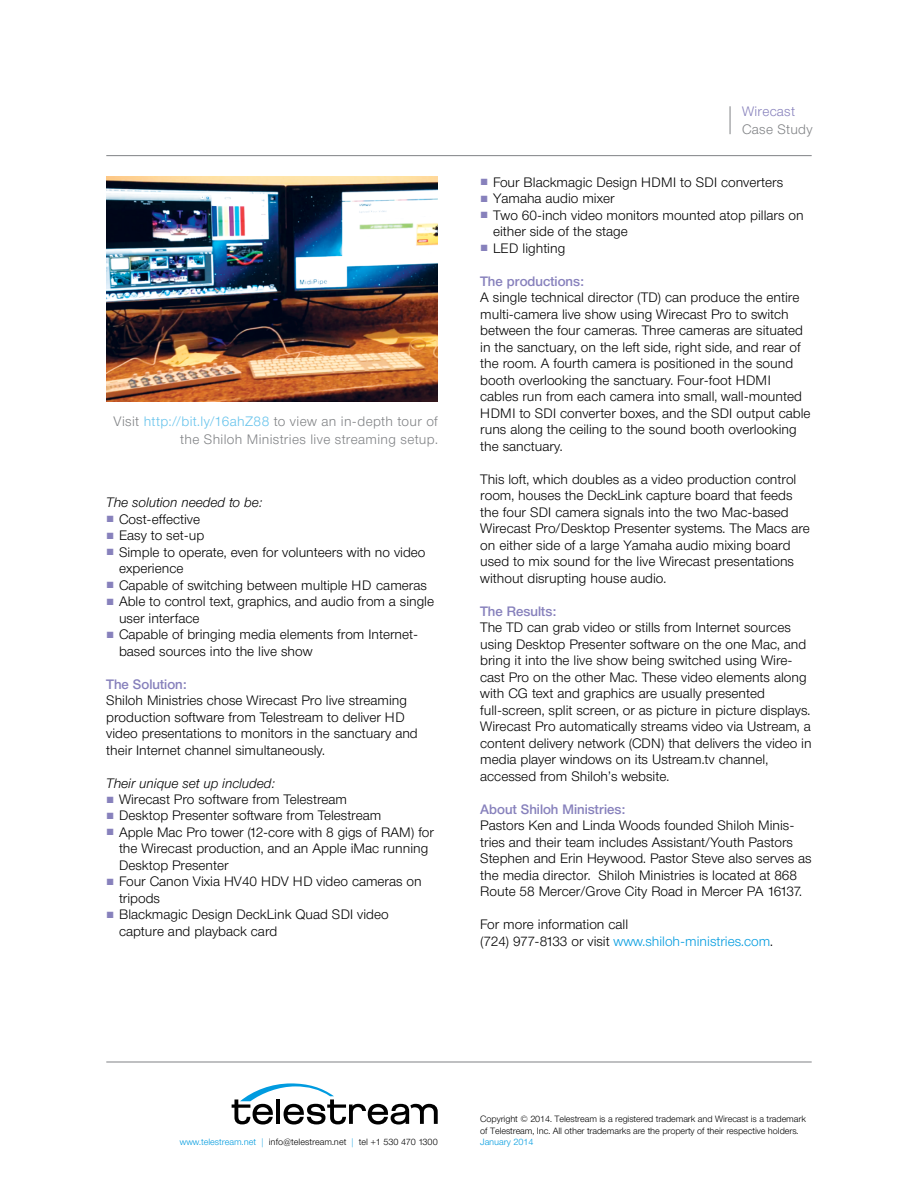
<style>
.page{position:relative;width:918px;height:1188px;background:#fff}
.page>*{position:absolute;margin:0;border:0;box-sizing:border-box;transform-origin:0 0}
.t1{font:300 13.5px/16.5px "Neue Helvetica BQ";color:#000}
.t2{font:300 13.5px/18.5px "Neue Helvetica BQ";letter-spacing:.025em;color:#808285;text-align:right}
.t3{font:500 13.5px "Neue Helvetica BQ";color:#8781bc}
.t4{font:italic 300 13.5px "Neue Helvetica BQ";color:#000}
.t5{font:300 13.5px "Neue Helvetica BQ";letter-spacing:.02em;color:#8781bc}
.t6{font:300 9px/11.9px "Neue Helvetica BQ";letter-spacing:-.01em;color:#000}
.t7{font:300 9px "Neue Helvetica BQ";letter-spacing:-.01em;color:#009bdf}
.s1{color:#66c3ec}
.s2{font-family:"Arial";font-weight:400;color:#8781bc}
.s3{color:#009bdf}
</style>
<div class="page">
<hr style="left:106px;top:1062px;width:706px;height:1px;background:#808285">
<svg style="left:232px;top:1083px;width:206px;height:42px"></svg>
<img style="left:106px;top:177px;width:332px;height:225px">
<hr style="left:106px;top:155px;width:706px;height:1px;background:#808285">
<svg style="left:730px;top:106px;width:1px;height:28px"></svg>
<p class="t2" style="left:114px;top:411px;width:326px">Visit <span class="s1">http://bit.ly/16ahZ88</span> to view an in-depth tour of the Shiloh Ministries live streaming setup.</p>
<p class="t4" style="left:106px;top:494px;width:158px">The solution needed to be:</p>
<p class="t1" style="left:106px;top:511px;width:95px"><span class="s2">■</span> Cost-effective</p>
<p class="t1" style="left:106px;top:527px;width:99px"><span class="s2">■</span> Easy to set-up</p>
<p class="t1" style="left:119px;top:544px;width:308px;text-indent:-13px"><span class="s2">■</span> Simple to operate, even for volunteers with no video experience</p>
<p class="t1" style="left:106px;top:576px;width:322px"><span class="s2">■</span> Capable of switching between multiple HD cameras</p>
<p class="t1" style="left:119px;top:593px;width:317px;text-indent:-13px"><span class="s2">■</span> Able to control text, graphics, and audio from a single user interface</p>
<p class="t1" style="left:119px;top:626px;width:301px;text-indent:-13px"><span class="s2">■</span> Capable of bringing media elements from Internet&shy;based sources into the live show</p>
<p class="t3" style="left:106px;top:675px;width:82px">The Solution:</p>
<p class="t1" style="left:106px;top:692px;width:313px">Shiloh Ministries chose Wirecast Pro live streaming production software from Telestream to deliver HD video presentations to monitors in the sanctuary and their Internet channel simultaneously.</p>
<p class="t4" style="left:106px;top:774px;width:170px">Their unique set up included:</p>
<p class="t1" style="left:106px;top:791px;width:242px"><span class="s2">■</span> Wirecast Pro software from Telestream</p>
<p class="t1" style="left:106px;top:807px;width:277px"><span class="s2">■</span> Desktop Presenter software from Telestream</p>
<p class="t1" style="left:119px;top:824px;width:316px;text-indent:-13px"><span class="s2">■</span> Apple Mac Pro tower (12-core with 8 gigs of RAM) for the Wirecast production, and an Apple iMac running<br>Desktop Presenter</p>
<p class="t1" style="left:119px;top:873px;width:304px;text-indent:-13px"><span class="s2">■</span> Four Canon Vixia HV40 HDV HD video cameras on tripods</p>
<p class="t1" style="left:119px;top:906px;width:271px;text-indent:-13px"><span class="s2">■</span> Blackmagic Design DeckLink Quad SDI video capture and playback card</p>
<p class="t5" style="left:742px;top:103px;width:54px">Wirecast</p>
<p class="t2" style="left:742px;top:120px;width:72px">Case Study</p>
<p class="t1" style="left:480px;top:174px;width:305px"><span class="s2">■</span> Four Blackmagic Design HDMI to SDI converters</p>
<p class="t1" style="left:480px;top:190px;width:136px"><span class="s2">■</span> Yamaha audio mixer</p>
<p class="t1" style="left:493px;top:207px;width:312px;text-indent:-13px"><span class="s2">■</span> Two 60-inch video monitors mounted atop pillars on either side of the stage</p>
<p class="t1" style="left:480px;top:240px;width:87px"><span class="s2">■</span> LED lighting</p>
<p class="t3" style="left:480px;top:272px;width:105px">The productions:</p>
<p class="t1" style="left:480px;top:289px;width:332px">A single technical director (TD) can produce the entire multi-camera live show using Wirecast Pro to switch between the four cameras. Three cameras are situated in the sanctuary, on the left side, right side, and rear of the room. A fourth camera is positioned in the sound booth overlooking the sanctuary. Four-foot HDMI cables run from each camera into small, wall-mounted HDMI to SDI converter boxes, and the SDI output cable runs along the ceiling to the sound booth overlooking the sanctuary.</p>
<p class="t1" style="left:480px;top:471px;width:331px">This loft, which doubles as a video production control room, houses the DeckLink capture board that feeds the four SDI camera signals into the two Mac-based Wirecast Pro/Desktop Presenter systems. The Macs are on either side of a large Yamaha audio mixing board used to mix sound for the live Wirecast presentations without disrupting house audio.</p>
<p class="t3" style="left:480px;top:602px;width:77px">The Results:</p>
<p class="t1" style="left:480px;top:619px;width:333px">The TD can grab video or stills from Internet sources using Desktop Presenter software on the one Mac, and bring it into the live show being switched using Wire&shy;cast Pro on the other Mac. These video elements along with CG text and graphics are usually presented full-screen, split screen, or as picture in picture displays.<br>Wirecast Pro automatically streams video via Ustream, a content delivery network (CDN) that delivers the video in media player windows on its Ustream.tv channel, accessed from Shiloh’s website.</p>
<p class="t3" style="left:480px;top:800px;width:146px">About Shiloh Ministries:</p>
<p class="t1" style="left:480px;top:817px;width:333px">Pastors Ken and Linda Woods founded Shiloh Minis&shy;tries and their team includes Assistant/Youth Pastors Stephen and Erin Heywood. Pastor Steve also serves as the media director. Shiloh Ministries is located at 868<br>Route 58 Mercer/Grove City Road in Mercer PA 16137.</p>
<p class="t1" style="left:480px;top:916px;width:294px">For more information call<br>(724) 977-8133 or visit <span class="s3">www.shiloh-ministries.com</span>.</p>
<p class="t6" style="left:180px;top:1136px;width:259px"><span class="s3">www.telestream.net |</span> info@telestream.net <span class="s3">|</span> tel +1 530 470 1300</p>
<p class="t6" style="left:480px;top:1113px;width:327px">Copyright © 2014. Telestream is a registered trademark and Wirecast is a trademark of Telestream, Inc. All other trademarks are the property of their respective holders.</p>
<p class="t7" style="left:480px;top:1137px;width:55px">January 2014</p>
</div>
